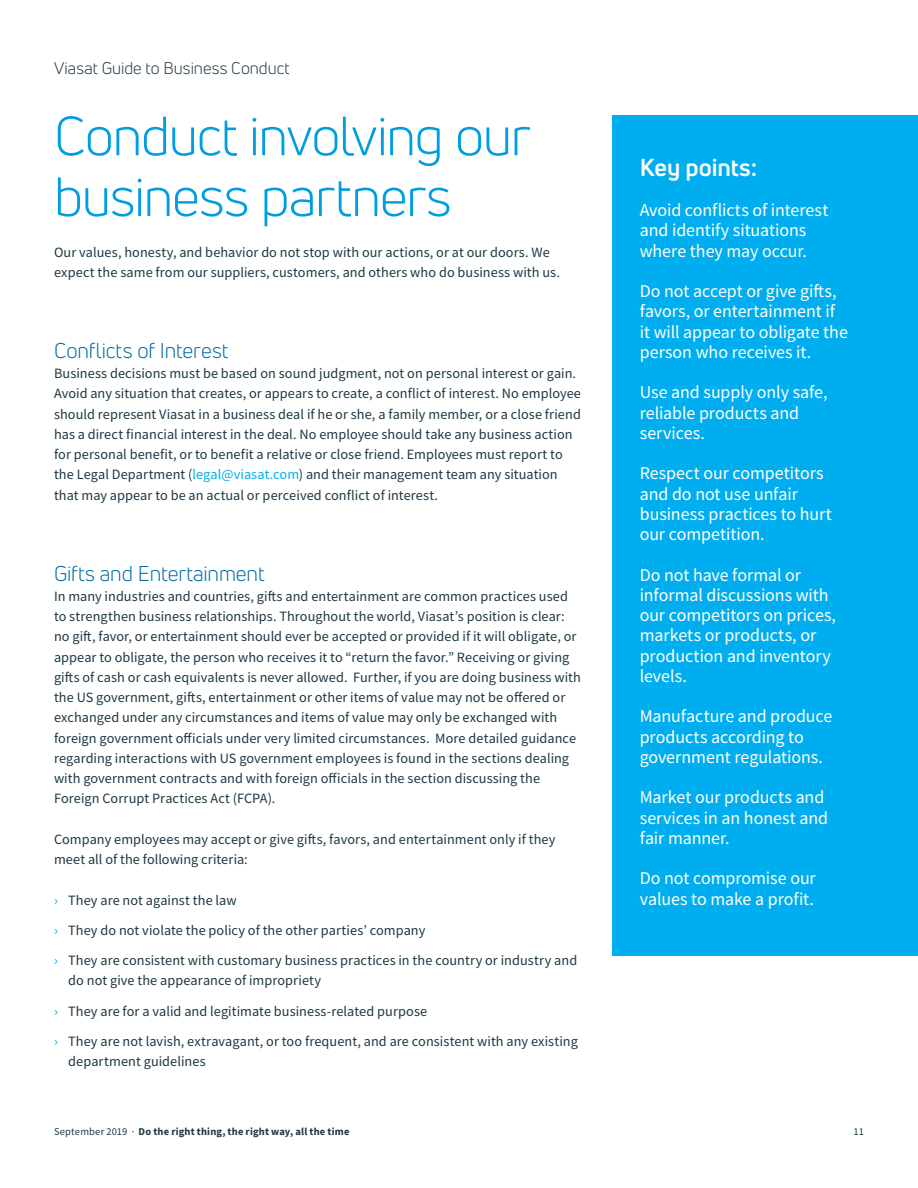
<style>
.page{position:relative;width:918px;height:1188px;background:#fff}
.page>*{position:absolute;margin:0;border:0;box-sizing:border-box;transform-origin:0 0}
.Heading_1{font:54px/60.8px "Uni Neue";letter-spacing:-.025em;color:#009de0}
.Body_copy{font:700 24px "Uni Neue";letter-spacing:-.005em;color:#fff}
.Heading_2{font:21px "Uni Neue";letter-spacing:-.005em;color:#066ca4}
.Body_copy-2{font:18px/20.2px "Source Sans Pro";letter-spacing:-.005em;color:#fff}
.t1{font:16.5px "Uni Neue";letter-spacing:.005em;color:#1e3743}
.Body_copy-3{font:14.25px/20.2px "Source Sans Pro";letter-spacing:.005em;color:#1e3743}
.t2{font:700 10.5px "Source Sans Pro";letter-spacing:.02em;color:#1e3743}
.t3{font:10.5px "Source Sans Pro";color:#1e3743}
.s1{color:#00aeef}
.s2{font-weight:400}
</style>
<div class="page">
<div style="left:613px;top:116px;width:305px;height:840px;background:#00aeef"></div>
<p class="t1" style="left:54px;top:58px;width:237px">Viasat Guide to Business Conduct</p>
<p class="Heading_1" style="left:54px;top:105px;width:478px">Conduct involving our business partners</p>
<p class="Body_copy-3" style="left:54px;top:242px;width:506px">Our values, honesty, and behavior do not stop with our actions, or at our doors. We expect the same from our suppliers, customers, and others who do business with us.</p>
<p class="Heading_2" style="left:54px;top:338px;width:176px">Conflicts of Interest</p>
<p class="Body_copy-3" style="left:54px;top:363px;width:529px">Business decisions must be based on sound judgment, not on personal interest or gain.<br>Avoid any situation that creates, or appears to create, a conflict of interest. No employee should represent Viasat in a business deal if he or she, a family member, or a close friend has a direct financial interest in the deal. No employee should take any business action for personal benefit, or to benefit a relative or close friend. Employees must report to the Legal Department (<span class="s1">legal@viasat.com</span>) and their management team any situation that may appear to be an actual or perceived conflict of interest.</p>
<p class="Heading_2" style="left:54px;top:560px;width:212px">Gifts and Entertainment</p>
<p class="Body_copy-3" style="left:54px;top:586px;width:528px">In many industries and countries, gifts and entertainment are common practices used to strengthen business relationships. Throughout the world, Viasat’s position is clear: no gift, favor, or entertainment should ever be accepted or provided if it will obligate, or appear to obligate, the person who receives it to “return the favor.” Receiving or giving gifts of cash or cash equivalents is never allowed. Further, if you are doing business with the US government, gifts, entertainment or other items of value may not be offered or exchanged under any circumstances and items of value may only be exchanged with foreign government officials under very limited circumstances. More detailed guidance regarding interactions with US government employees is found in the sections dealing with government contracts and with foreign officials in the section discussing the Foreign Corrupt Practices Act (FCPA).</p>
<p class="Body_copy-3" style="left:54px;top:829px;width:503px">Company employees may accept or give gifts, favors, and entertainment only if they meet all of the following criteria:</p>
<p class="Body_copy-3" style="left:54px;top:890px;width:184px"><span class="s1">›</span> They are not against the law</p>
<p class="Body_copy-3" style="left:54px;top:920px;width:373px"><span class="s1">›</span> They do not violate the policy of the other parties’ company</p>
<p class="Body_copy-3" style="left:68px;top:950px;width:511px;text-indent:-14px"><span class="s1">›</span> They are consistent with customary business practices in the country or industry and do not give the appearance of impropriety</p>
<p class="Body_copy-3" style="left:54px;top:1001px;width:375px"><span class="s1">›</span> They are for a valid and legitimate business-related purpose</p>
<p class="Body_copy-3" style="left:68px;top:1031px;width:511px;text-indent:-14px"><span class="s1">›</span> They are not lavish, extravagant, or too frequent, and are consistent with any existing department guidelines</p>
<p class="Body_copy" style="left:640px;top:152px;width:119px">Key points:</p>
<p class="Body_copy-2" style="left:640px;top:200px;width:190px">Avoid conflicts of interest and identify situations where they may occur.</p>
<p class="Body_copy-2" style="left:640px;top:281px;width:210px">Do not accept or give gifts, favors, or entertainment if it will appear to obligate the person who receives it.</p>
<p class="Body_copy-2" style="left:640px;top:382px;width:189px">Use and supply only safe, reliable products and services.</p>
<p class="Body_copy-2" style="left:640px;top:463px;width:194px">Respect our competitors and do not use unfair business practices to hurt our competition.</p>
<p class="Body_copy-2" style="left:640px;top:564px;width:198px">Do not have formal or informal discussions with our competitors on prices, markets or products, or production and inventory levels.</p>
<p class="Body_copy-2" style="left:640px;top:706px;width:194px">Manufacture and produce products according to government regulations.</p>
<p class="Body_copy-2" style="left:640px;top:787px;width:190px">Market our products and services in an honest and fair manner.</p>
<p class="Body_copy-2" style="left:640px;top:868px;width:178px">Do not compromise our values to make a profit.</p>
<p class="t2" style="left:54px;top:1125px;width:297px"><span class="s2">September 2019 ·</span> Do the right thing, the right way, all the time</p>
<p class="t3" style="left:853px;top:1125px;width:12px">11</p>
</div>
